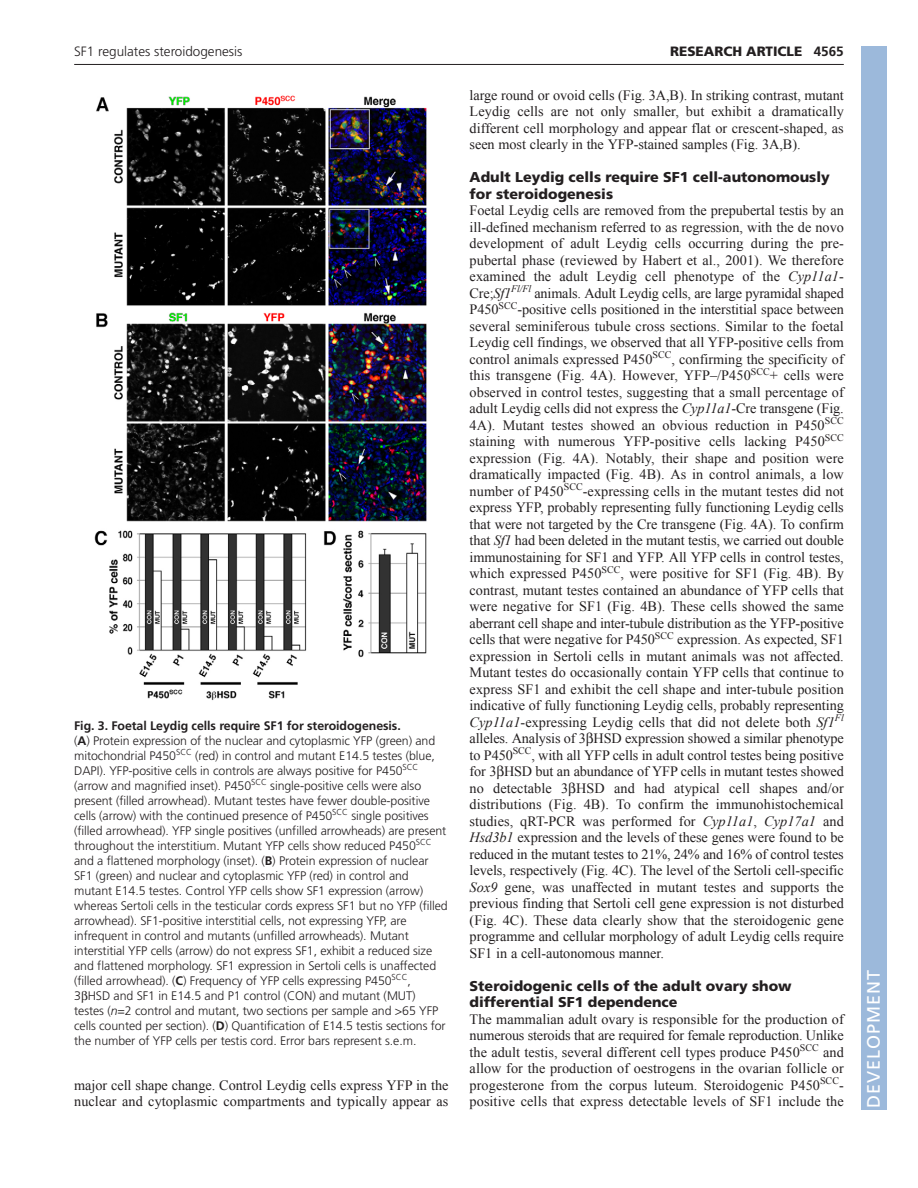
<style>
.page{position:relative;width:918px;height:1188px;background:#fff}
.page>*{position:absolute;margin:0;border:0;box-sizing:border-box;transform-origin:0 0}
.t1{font:18px "Frutiger LT Std";letter-spacing:.055em;color:#fff}
.t2{font:14.25px/16.5px "Times New Roman";letter-spacing:-.005em;color:#231f20;text-align:justify}
.t3{font:900 14.25px/16.5px "Frutiger LT Std";color:#231f20}
.t4{font:300 13.5px "Frutiger";color:#231f20}
.t5{font:900 13.5px "Frutiger LT Std";color:#231f20}
.t6{font:300 12.3px/15px "Frutiger";letter-spacing:-.005em;color:#231f20}
.s1{font-weight:700}
.s2{font-style:italic}
</style>
<div class="page">
<hr style="left:74px;top:64px;width:770px;height:1px;background:#231f20">
<img style="left:94px;top:95px;width:333px;height:606px">
<div style="left:861px;top:46px;width:25px;height:1064px;background:#9cb9db"></div>
<p class="t4" style="left:74px;top:46px;width:170px">SF1 regulates steroidogenesis</p>
<p class="t5" style="left:670px;top:46px;width:175px">RESEARCH ARTICLE <span class="s1">4565</span></p>
<p class="t6" style="left:74px;top:719px;width:375px"><span class="s1">Fig. 3. Foetal Leydig cells require SF1 for steroidogenesis.<br></span>(<span class="s1">A</span>) Protein expression of the nuclear and cytoplasmic YFP (green) and mitochondrial P450<sup>SCC</sup> (red) in control and mutant E14.5 testes (blue, DAPI). YFP-positive cells in controls are always positive for P450<sup>SCC </sup>(arrow and magnified inset). P450<sup>SCC</sup> single-positive cells were also present (filled arrowhead). Mutant testes have fewer double-positive cells (arrow) with the continued presence of P450<sup>SCC</sup> single positives (filled arrowhead). YFP single positives (unfilled arrowheads) are present throughout the interstitium. Mutant YFP cells show reduced P450<sup>SCC </sup>and a flattened morphology (inset). (<span class="s1">B</span>) Protein expression of nuclear SF1 (green) and nuclear and cytoplasmic YFP (red) in control and mutant E14.5 testes. Control YFP cells show SF1 expression (arrow) whereas Sertoli cells in the testicular cords express SF1 but no YFP (filled arrowhead). SF1-positive interstitial cells, not expressing YFP, are infrequent in control and mutants (unfilled arrowheads). Mutant interstitial YFP cells (arrow) do not express SF1, exhibit a reduced size and flattened morphology. SF1 expression in Sertoli cells is unaffected (filled arrowhead). (<span class="s1">C</span>) Frequency of YFP cells expressing P450<sup>SCC</sup>,<br>3 HSD and SF1 in E14.5 and P1 control (CON) and mutant (MUT) testes (<span class="s2">n</span>=2 control and mutant, two sections per sample and &gt;65 YFP cells counted per section). (<span class="s1">D</span>) Quantification of E14.5 testis sections for the number of YFP cells per testis cord. Error bars represent s.e.m.</p>
<p class="t2" style="left:74px;top:1077px;width:376px">major cell shape change. Control Leydig cells express YFP in the nuclear and cytoplasmic compartments and typically appear as</p>
<p class="t2" style="left:470px;top:87px;width:376px">large round or ovoid cells (Fig. 3A,B). In striking contrast, mutant Leydig cells are not only smaller, but exhibit a dramatically different cell morphology and appear flat or crescent-shaped, as seen most clearly in the YFP-stained samples (Fig. 3A,B).</p>
<p class="t3" style="left:470px;top:170px;width:362px">Adult Leydig cells require SF1 cell-autonomously for steroidogenesis</p>
<p class="t2" style="left:470px;top:202px;width:376px">Foetal Leydig cells are removed from the prepubertal testis by an ill-defined mechanism referred to as regression, with the de novo development of adult Leydig cells occurring during the pre&shy;pubertal phase (reviewed by Habert et al., 2001). We therefore examined the adult Leydig cell phenotype of the <span class="s2">Cyp11a1</span>- Cre;<span class="s2">Sf1</span><sup>Fl/Fl</sup> animals. Adult Leydig cells, are large pyramidal shaped P450<sup>SCC</sup>-positive cells positioned in the interstitial space between several seminiferous tubule cross sections. Similar to the foetal Leydig cell findings, we observed that all YFP-positive cells from control animals expressed P450<sup>SCC</sup>, confirming the specificity of this transgene (Fig. 4A). However, YFP–/P450<sup>SCC</sup>+ cells were observed in control testes, suggesting that a small percentage of adult Leydig cells did not express the <span class="s2">Cyp11a1</span>-Cre transgene (Fig.<br>4A). Mutant testes showed an obvious reduction in P450<sup>SCC </sup>staining with numerous YFP-positive cells lacking P450<sup>SCC </sup>expression (Fig. 4A). Notably, their shape and position were dramatically impacted (Fig. 4B). As in control animals, a low number of P450<sup>SCC</sup>-expressing cells in the mutant testes did not express YFP, probably representing fully functioning Leydig cells that were not targeted by the Cre transgene (Fig. 4A). To confirm that <span class="s2">Sf1</span> had been deleted in the mutant testis, we carried out double immunostaining for SF1 and YFP. All YFP cells in control testes, which expressed P450<sup>SCC</sup>, were positive for SF1 (Fig. 4B). By contrast, mutant testes contained an abundance of YFP cells that were negative for SF1 (Fig. 4B). These cells showed the same aberrant cell shape and inter-tubule distribution as the YFP-positive cells that were negative for P450<sup>SCC</sup> expression. As expected, SF1 expression in Sertoli cells in mutant animals was not affected.<br>Mutant testes do occasionally contain YFP cells that continue to express SF1 and exhibit the cell shape and inter-tubule position indicative of fully functioning Leydig cells, probably representing <span class="s2">Cyp11a1</span>-expressing Leydig cells that did not delete both <span class="s2">Sf1</span><sup>Fl </sup>alleles. Analysis of 3 HSD expression showed a similar phenotype to P450<sup>SCC</sup>, with all YFP cells in adult control testes being positive for 3 HSD but an abundance of YFP cells in mutant testes showed no detectable 3 HSD and had atypical cell shapes and/or distributions (Fig. 4B). To confirm the immunohistochemical studies, qRT-PCR was performed for <span class="s2">Cyp11a1</span>, <span class="s2">Cyp17a1</span> and <span class="s2">Hsd3b1</span> expression and the levels of these genes were found to be reduced in the mutant testes to 21%, 24% and 16% of control testes levels, respectively (Fig. 4C). The level of the Sertoli cell-specific <span class="s2">Sox9</span> gene, was unaffected in mutant testes and supports the previous finding that Sertoli cell gene expression is not disturbed (Fig. 4C). These data clearly show that the steroidogenic gene programme and cellular morphology of adult Leydig cells require SF1 in a cell-autonomous manner.</p>
<p class="t3" style="left:470px;top:979px;width:324px">Steroidogenic cells of the adult ovary show differential SF1 dependence</p>
<p class="t2" style="left:470px;top:1011px;width:376px">The mammalian adult ovary is responsible for the production of numerous steroids that are required for female reproduction. Unlike the adult testis, several different cell types produce P450<sup>SCC</sup> and allow for the production of oestrogens in the ovarian follicle or progesterone from the corpus luteum. Steroidogenic P450<sup>SCC&shy;</sup>positive cells that express detectable levels of SF1 include the</p>
<p class="t1" style="left:863px;top:1108px;width:140px;rotate:-90deg">DEVELOPMENT</p>
</div>
